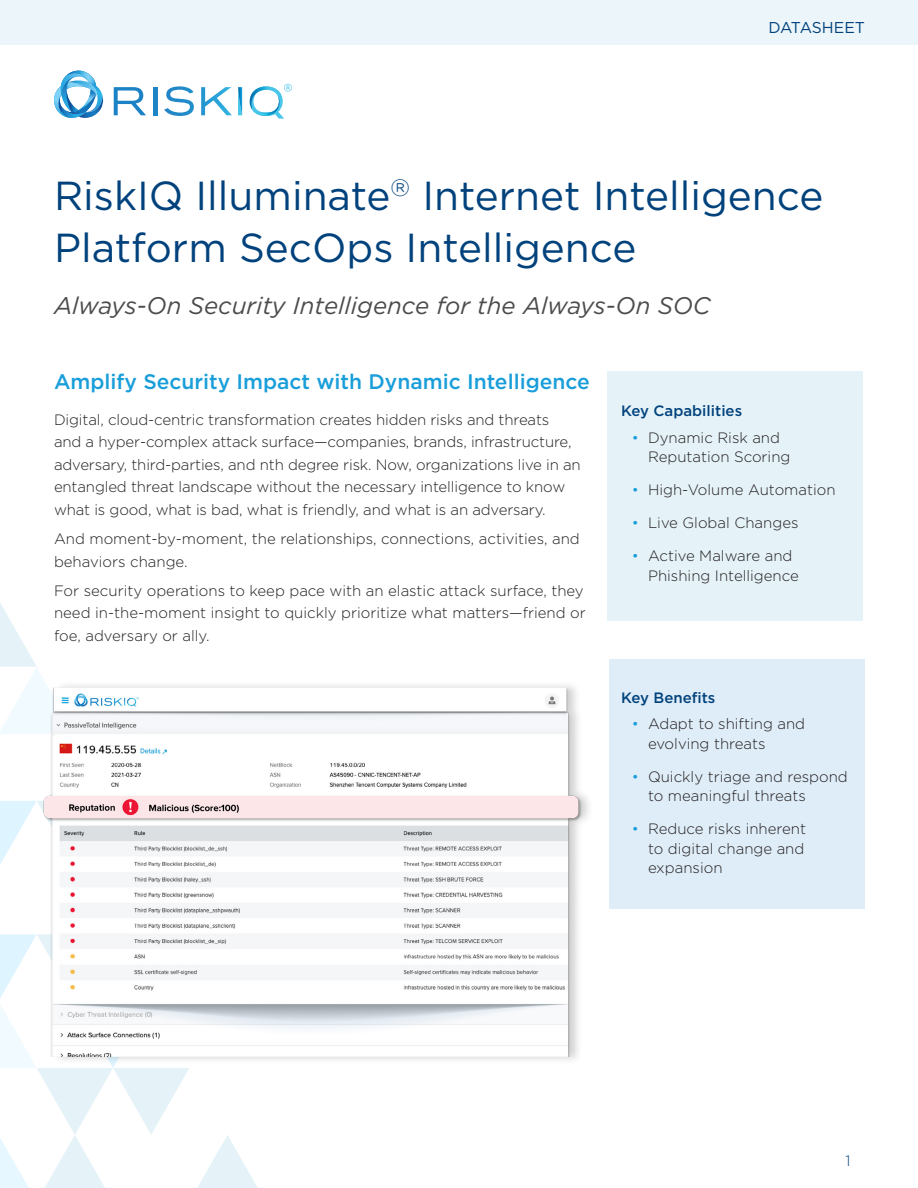
<style>
.page{position:relative;width:918px;height:1188px;background:#fff}
.page>*{position:absolute;margin:0;border:0;box-sizing:border-box;transform-origin:0 0}
.t1{font:40.5px/52.3px "Gotham";color:#01427c}
.Subtitle{font:italic 24px "Gotham";color:#4b4c4d}
.Heading{font:500 21px "Gotham";color:#199eda}
.t2{font:15.75px "Gotham";letter-spacing:-.005em;color:#01427c}
.Body{font:300 15px/22.5px "Gotham";letter-spacing:-.01em;color:#231f20}
.Sidebar_bullets{font:300 15px/19.5px "Gotham";color:#231f20}
.Sidebar_Header{font:500 15px "Gotham";color:#01427c}
.t3{font:300 15px "Gotham";color:#01427c}
.s1{color:#199eda}
</style>
<div class="page">
<div style="left:0;top:0;width:918px;height:45px;background:#ecf6fa"></div>
<svg style="left:0;top:603px;width:44px;height:131px"></svg>
<svg style="left:0;top:801px;width:258px;height:387px"></svg>
<div style="left:610px;top:659px;width:255px;height:250px;background:#dfedf8"></div>
<div style="left:607px;top:371px;width:256px;height:250px;background:#e5f3f9"></div>
<svg style="left:54px;top:70px;width:49px;height:48px"></svg>
<svg style="left:164px;top:86px;width:30px;height:30px"></svg>
<svg style="left:114px;top:87px;width:32px;height:28px"></svg>
<hr style="left:153px;top:87px;width:4px;height:28px;background:#1d84c6">
<svg style="left:201px;top:87px;width:31px;height:28px"></svg>
<img style="left:238px;top:87px;width:4px;height:28px">
<svg style="left:250px;top:84px;width:42px;height:35px"></svg>
<div style="left:44px;top:680px;width:550px;height:385px;background:#231f20;opacity:.2"></div>
<img style="left:39px;top:688px;width:545px;height:369px">
<p class="t2" style="left:768px;top:18px;width:98px">DATASHEET</p>
<p class="t1" style="left:54px;top:168px;width:771px">RiskIQ Illuminate<sup>®</sup> Internet Intelligence<br>Platform SecOps Intelligence</p>
<p class="Subtitle" style="left:54px;top:293px;width:658px">Always-On Security Intelligence for the Always-On SOC</p>
<p class="Heading" style="left:54px;top:369px;width:537px">Amplify Security Impact with Dynamic Intelligence</p>
<p class="Body" style="left:54px;top:408px;width:528px">Digital, cloud-centric transformation creates hidden risks and threats<br>and a hyper-complex attack surface—companies, brands, infrastructure, adversary, third-parties, and nth degree risk. Now, organizations live in an entangled threat landscape without the necessary intelligence to know what is good, what is bad, what is friendly, and what is an adversary.</p>
<p class="Body" style="left:54px;top:527px;width:527px">And moment-by-moment, the relationships, connections, activities, and behaviors change.</p>
<p class="Body" style="left:54px;top:579px;width:533px">For security operations to keep pace with an elastic attack surface, they need in-the-moment insight to quickly prioritize what matters—friend or foe, adversary or ally.</p>
<p class="Sidebar_Header" style="left:621px;top:403px;width:123px">Key Capabilities</p>
<p class="Sidebar_bullets" style="left:648px;top:427px;width:144px;text-indent:-16px"><span class="s1">•</span> Dynamic Risk and<br>Reputation Scoring</p>
<p class="Sidebar_bullets" style="left:632px;top:480px;width:205px"><span class="s1">•</span> High-Volume Automation</p>
<p class="Sidebar_bullets" style="left:632px;top:513px;width:168px"><span class="s1">•</span> Live Global Changes</p>
<p class="Sidebar_bullets" style="left:648px;top:546px;width:152px;text-indent:-16px"><span class="s1">•</span> Active Malware and<br>Phishing Intelligence</p>
<p class="Sidebar_Header" style="left:621px;top:689px;width:96px">Key Benefits</p>
<p class="Sidebar_bullets" style="left:648px;top:714px;width:159px;text-indent:-16px"><span class="s1">•</span> Adapt to shifting and evolving threats</p>
<p class="Sidebar_bullets" style="left:648px;top:767px;width:201px;text-indent:-16px"><span class="s1">•</span> Quickly triage and respond to meaningful threats</p>
<p class="Sidebar_bullets" style="left:648px;top:819px;width:160px;text-align:justify;text-indent:-16px"><span class="s1">•</span> Reduce risks inherent to digital change and expansion</p>
<p class="t3" style="left:845px;top:1153px;width:7px">1</p>
</div>
